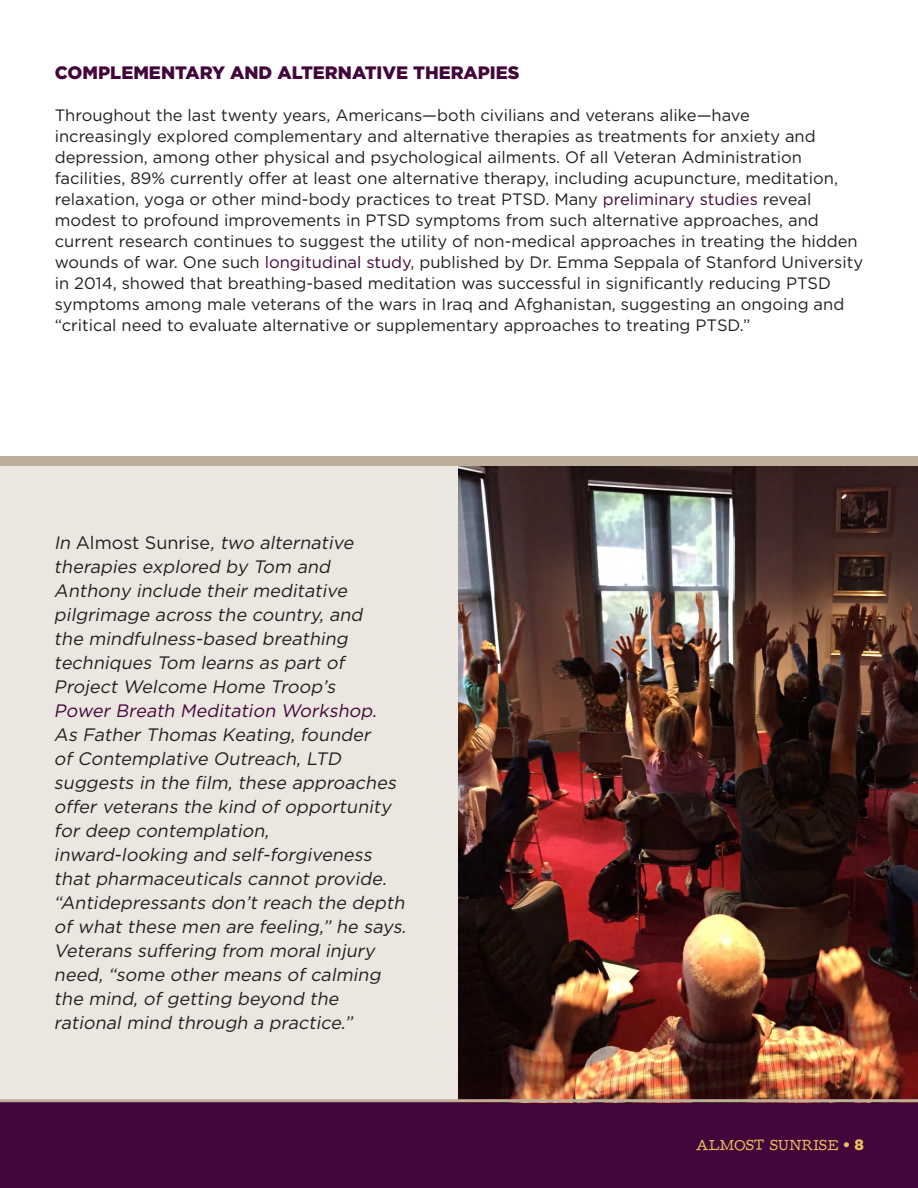
<style>
.page{position:relative;width:918px;height:1188px;background:#fff}
.page>*{position:absolute;margin:0;border:0;box-sizing:border-box;transform-origin:0 0}
.t1{font:italic 18px/24px "Gotham";color:#231f20}
.t2{font:900 18px "Gotham";color:#43063a}
.t3{font:16.5px/21px "Gotham";color:#231f20}
.t4{font:15px "F25 Executive";color:#ebc15c}
.s1{color:#43063a}
.s2{font-style:normal}
.s3{font-family:"Gotham";font-weight:900}
</style>
<div class="page">
<div style="left:0;top:1102px;width:918px;height:86px;background:#43063a"></div>
<div style="left:0;top:467px;width:459px;height:634px;background:#ebe6e0"></div>
<img style="left:459px;top:467px;width:459px;height:632px">
<hr style="left:0;top:1099px;width:918px;height:3px;background:#bcae99">
<div style="left:0;top:456px;width:918px;height:10px;background:#bcae99"></div>
<p class="t2" style="left:55px;top:60px;width:466px">COMPLEMENTARY AND ALTERNATIVE THERAPIES</p>
<p class="t3" style="left:55px;top:105px;width:810px">Throughout the last twenty years, Americans—both civilians and veterans alike—have<br>increasingly explored complementary and alternative therapies as treatments for anxiety and depression, among other physical and psychological ailments. Of all Veteran Administration facilities, 89% currently offer at least one alternative therapy, including acupuncture, meditation, relaxation, yoga or other mind-body practices to treat PTSD. Many <span class="s1">preliminary studies</span> reveal modest to profound improvements in PTSD symptoms from such alternative approaches, and current research continues to suggest the utility of non-medical approaches in treating the hidden wounds of war. One such <span class="s1">longitudinal study</span>, published by Dr. Emma Seppala of Stanford University in 2014, showed that breathing-based meditation was successful in significantly reducing PTSD symptoms among male veterans of the wars in Iraq and Afghanistan, suggesting an ongoing and “critical need to evaluate alternative or supplementary approaches to treating PTSD.”</p>
<p class="t1" style="left:54px;top:530px;width:357px">In <span class="s2">A l m ost S u n r i s e</span>, two alternative therapies explored by Tom and Anthony include their meditative pilgrimage across the country, and<br>the mindfulness-based breathing techniques Tom learns as part of Project Welcome Home Troop’s<br><span class="s1">Power Breath Meditation Workshop</span>.<br>As Father Thomas Keating, founder<br>of Contemplative Outreach, LTD suggests in the film, these approaches offer veterans the kind of opportunity for deep contemplation, inward-looking and self-forgiveness that pharmaceuticals cannot provide. “Antidepressants don’t reach the depth of what these men are feeling,” he says.<br>Veterans suffering from moral injury need, “some other means of calming the mind, of getting beyond the rational mind through a practice.”</p>
<p class="t4" style="left:696px;top:1137px;width:169px">ALMOST SUNRISE <span class="s3">• 8</span></p>
</div>
